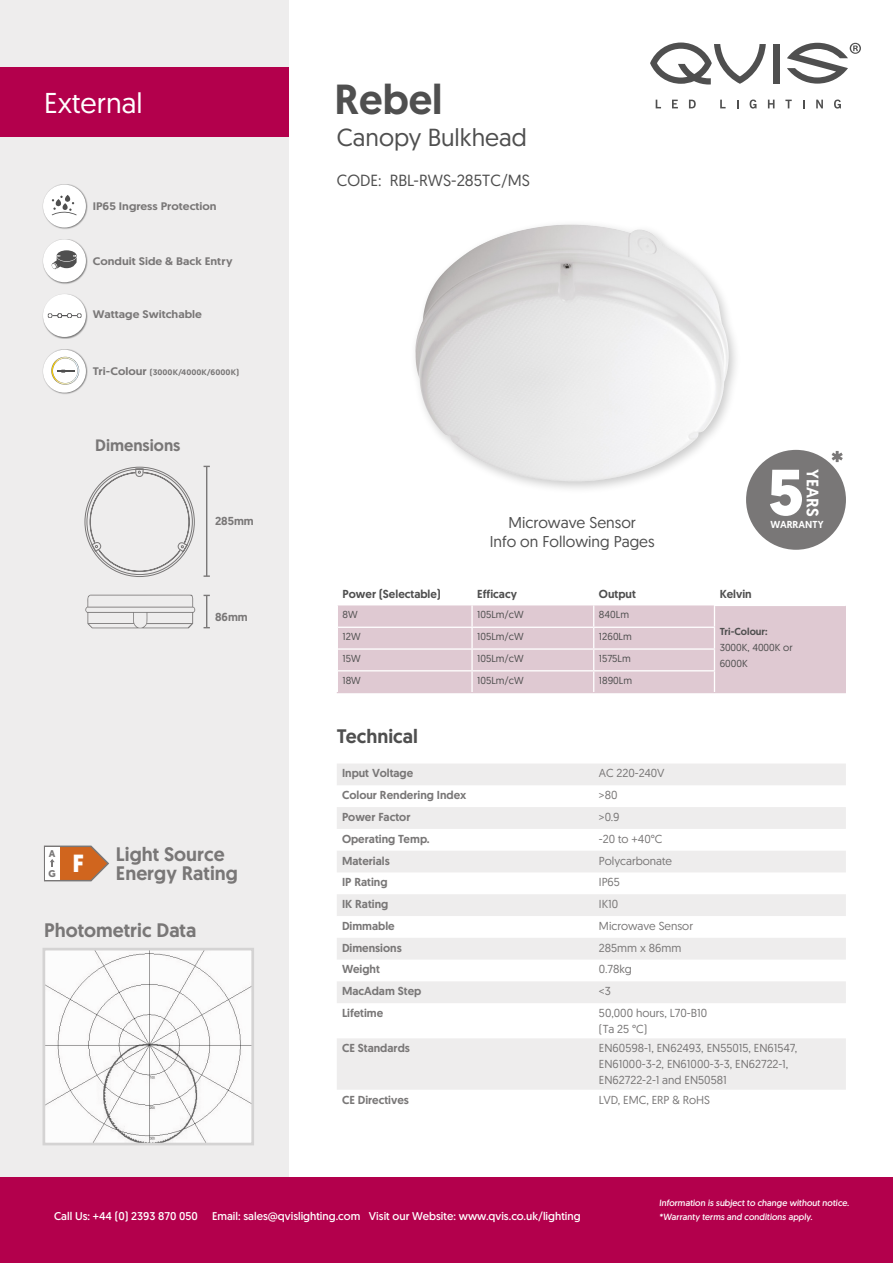
<style>
.page{position:relative;width:893px;height:1263px;background:#fff}
.page>*{position:absolute;margin:0;border:0;box-sizing:border-box;transform-origin:0 0}
.t1{font:700 64.8px "Geomanist";color:#fff}
.t2{font:500 42px "Geomanist";color:#4f4f4f}
.t3{font:28.65px "Geomanist";color:#fff}
.t4{font:700 24.75px "Geomanist";color:#fff}
.t5{font:24.6px "Geomanist";color:#4f4f4f}
.t6{font:500 19.5px/19.5px "Geomanist";color:#797777}
.t7{font:500 19.5px "Geomanist";color:#4f4f4f}
.t8{font:500 16.65px "Geomanist";color:#fff}
.t9{font:500 16.5px "Geomanist";color:#797777}
.t10{font:16.2px "Geomanist";color:#4f4f4f}
.t11{font:15.6px/18.8px "Geomanist";color:#4f4f4f;text-align:center}
.t12{font:11.55px/16px "Geomanist";color:#797777}
.t13{font:500 11.55px "Geomanist";color:#797777}
.t14{font:500 11.55px "Geomanist";color:#4f4f4f}
.t15{font:11.25px "Geomanist";color:#fff}
.t16{font:500 10.95px "Geomanist";color:#797777;scale:1.1 1}
.t17{font:10.2px/16px "Geomanist";color:#4f4f4f}
.t18{font:500 10.2px "Geomanist";color:#4f4f4f}
.t19{font:500 10.05px "Geomanist";color:#fff}
.t20{font:700 9.75px/20.4px "Geomanist";color:#797777}
.t21{font:9px/13.5px "Geomanist";color:#fff}
.t22{font:500 7.95px "Geomanist";color:#797777;scale:1.1 1}
.s1{font-size:10.95px}
</style>
<div class="page">
<div style="left:0;top:0;width:288px;height:1212px;background:#eeeded"></div>
<div style="left:0;top:1178px;width:893px;height:85px;background:#b3004c"></div>
<div style="left:42px;top:184px;width:46px;height:45px;background:#000;opacity:.5"></div>
<div style="left:43px;top:185px;width:43px;height:43px;background:#fff;border-radius:50%"></div>
<div style="left:42px;top:239px;width:46px;height:45px;background:#000;opacity:.5"></div>
<div style="left:43px;top:239px;width:43px;height:43px;background:#fff;border-radius:50%"></div>
<div style="left:42px;top:294px;width:46px;height:45px;background:#000;opacity:.5"></div>
<div style="left:43px;top:294px;width:43px;height:43px;background:#fff;border-radius:50%"></div>
<div style="left:42px;top:349px;width:46px;height:46px;background:#000;opacity:.5"></div>
<div style="left:43px;top:350px;width:43px;height:43px;background:#fff;border-radius:50%"></div>
<div style="left:0;top:67px;width:288px;height:69px;background:#b3004c"></div>
<svg style="left:337px;top:764px;width:509px;height:326px;fill:#eeeded"></svg>
<svg style="left:773px;top:44px;width:6px;height:39px"></svg>
<svg style="left:650px;top:43px;width:116px;height:42px"></svg>
<svg style="left:787px;top:43px;width:74px;height:41px"></svg>
<svg style="left:656px;top:100px;width:5px;height:8px"></svg>
<svg style="left:672px;top:100px;width:6px;height:8px"></svg>
<svg style="left:689px;top:100px;width:7px;height:8px"></svg>
<svg style="left:720px;top:100px;width:6px;height:8px"></svg>
<svg style="left:750px;top:100px;width:6px;height:9px"></svg>
<svg style="left:768px;top:100px;width:6px;height:8px"></svg>
<svg style="left:785px;top:100px;width:7px;height:8px"></svg>
<svg style="left:816px;top:100px;width:7px;height:8px"></svg>
<svg style="left:834px;top:100px;width:7px;height:9px"></svg>
<svg style="left:832px;top:451px;width:11px;height:11px"></svg>
<div style="left:746px;top:450px;width:100px;height:100px;background:#797777;border-radius:50%"></div>
<div style="left:714px;top:605px;width:132px;height:88px;background:#dfc9d2"></div>
<svg style="left:338px;top:605px;width:377px;height:87px;background:#e0ccd4"></svg>
<hr style="left:337px;top:692px;width:135px;height:1px;background:#dfc9d2">
<hr style="left:472px;top:692px;width:122px;height:1px;background:#dfc9d2">
<hr style="left:594px;top:692px;width:120px;height:1px;background:#dfc9d2">
<hr style="left:714px;top:605px;width:132px;height:1px;background:#fff">
<hr style="left:206px;top:466px;width:1px;height:110px;background:#7a7878">
<hr style="left:206px;top:595px;width:1px;height:33px;background:#7a7878">
<svg style="left:42px;top:948px;width:212px;height:198px"></svg>
<svg style="left:52px;top:195px;width:25px;height:20px"></svg>
<svg style="left:57px;top:370px;width:17px;height:3px"></svg>
<div style="left:51px;top:357px;width:28px;height:28px;border:2px solid #797777;border-radius:50%"></div>
<div style="left:52px;top:357px;width:27px;height:27px;border:1px solid #fff;border-radius:50%"></div>
<svg style="left:51px;top:250px;width:26px;height:20px"></svg>
<svg style="left:48px;top:313px;width:33px;height:5px"></svg>
<svg style="left:84px;top:466px;width:111px;height:111px"></svg>
<svg style="left:85px;top:595px;width:110px;height:33px"></svg>
<div style="left:409px;top:219px;width:333px;height:276px;background:#000;opacity:.21"></div>
<img style="left:469px;top:225px;width:95px;height:26px">
<svg style="left:43px;top:845px;width:66px;height:37px;background:#d49c77"></svg>
<h3 class="t3" style="left:44px;top:84px;width:100px">External</h3>
<p class="t16" style="left:93px;top:199px;width:114px">IP65 Ingress Protection</p>
<p class="t16" style="left:93px;top:253px;width:129px">Conduit Side &amp; Back Entry</p>
<p class="t16" style="left:93px;top:307px;width:101px">Wattage Switchable</p>
<p class="t22" style="left:93px;top:367px;width:134px"><span class="s1">Tri-Colour</span> (3000K/4000K/6000K)</p>
<h3 class="t9" style="left:95px;top:434px;width:87px">Dimensions</h3>
<p class="t13" style="left:215px;top:513px;width:40px">285mm</p>
<p class="t13" style="left:215px;top:609px;width:34px">86mm</p>
<p class="t20" style="left:49px;top:843px;width:9px">A<br>G</p>
<h3 class="t6" style="left:116px;top:844px;width:123px">Light Source<br>Energy Rating</h3>
<h3 class="t4" style="left:73px;top:846px;width:13px">F</h3>
<h3 class="t6" style="left:44px;top:920px;width:154px">Photometric Data</h3>
<h2 class="t2" style="left:335px;top:72px;width:109px">Rebel</h2>
<h3 class="t5" style="left:337px;top:121px;width:192px">Canopy Bulkhead</h3>
<h3 class="t10" style="left:337px;top:170px;width:195px">CODE: RBL-RWS-285TC/MS</h3>
<h3 class="t11" style="left:490px;top:512px;width:166px">Microwave Sensor<br>Info on Following Pages</h3>
<h1 class="t1" style="left:768px;top:449px;width:37px">5</h1>
<h3 class="t8" style="left:824px;top:469px;width:49px;rotate:90deg">YEARS</h3>
<p class="t19" style="left:770px;top:518px;width:55px">WARRANTY</p>
<p class="t14" style="left:343px;top:586px;width:100px">Power (Selectable)</p>
<p class="t14" style="left:477px;top:586px;width:41px">Efficacy</p>
<p class="t14" style="left:599px;top:586px;width:38px">Output</p>
<p class="t14" style="left:720px;top:586px;width:34px">Kelvin</p>
<p class="t17" style="left:343px;top:606px;width:17px">8W</p>
<p class="t17" style="left:477px;top:606px;width:48px">105Lm/cW</p>
<p class="t17" style="left:599px;top:606px;width:32px">840Lm</p>
<p class="t18" style="left:720px;top:624px;width:49px">Tri-Colour:</p>
<p class="t17" style="left:720px;top:639px;width:74px">3000K, 4000K or<br>6000K</p>
<p class="t17" style="left:343px;top:628px;width:20px">12W</p>
<p class="t17" style="left:477px;top:628px;width:48px">105Lm/cW</p>
<p class="t17" style="left:599px;top:628px;width:34px">1260Lm</p>
<p class="t17" style="left:343px;top:650px;width:20px">15W</p>
<p class="t17" style="left:477px;top:650px;width:48px">105Lm/cW</p>
<p class="t17" style="left:599px;top:650px;width:33px">1575Lm</p>
<p class="t17" style="left:343px;top:672px;width:20px">18W</p>
<p class="t17" style="left:477px;top:672px;width:48px">105Lm/cW</p>
<p class="t17" style="left:599px;top:672px;width:35px">1890Lm</p>
<h3 class="t7" style="left:337px;top:723px;width:83px">Technical</h3>
<p class="t13" style="left:342px;top:766px;width:73px">Input Voltage</p>
<p class="t12" style="left:599px;top:765px;width:67px">AC 220-240V</p>
<p class="t13" style="left:342px;top:787px;width:126px">Colour Rendering Index</p>
<p class="t12" style="left:599px;top:787px;width:20px">&gt;80</p>
<p class="t13" style="left:342px;top:809px;width:70px">Power Factor</p>
<p class="t12" style="left:599px;top:808px;width:22px">&gt;0.9</p>
<p class="t13" style="left:342px;top:831px;width:89px">Operating Temp.</p>
<p class="t12" style="left:599px;top:830px;width:65px">-20 to +40°C</p>
<p class="t13" style="left:342px;top:853px;width:49px">Materials</p>
<p class="t12" style="left:599px;top:852px;width:75px">Polycarbonate</p>
<p class="t13" style="left:342px;top:875px;width:47px">IP Rating</p>
<p class="t12" style="left:599px;top:874px;width:23px">IP65</p>
<p class="t13" style="left:342px;top:896px;width:48px">IK Rating</p>
<p class="t12" style="left:599px;top:896px;width:21px">IK10</p>
<p class="t13" style="left:342px;top:918px;width:54px">Dimmable</p>
<p class="t12" style="left:599px;top:917px;width:96px">Microwave Sensor</p>
<p class="t13" style="left:342px;top:940px;width:61px">Dimensions</p>
<p class="t12" style="left:599px;top:939px;width:84px">285mm x 86mm</p>
<p class="t13" style="left:342px;top:962px;width:39px">Weight</p>
<p class="t12" style="left:599px;top:961px;width:35px">0.78kg</p>
<p class="t13" style="left:342px;top:983px;width:81px">MacAdam Step</p>
<p class="t12" style="left:599px;top:983px;width:13px">&lt;3</p>
<p class="t13" style="left:342px;top:1005px;width:43px">Lifetime</p>
<p class="t12" style="left:599px;top:1004px;width:110px">50,000 hours, L70-B10 (Ta 25 °C)</p>
<p class="t13" style="left:342px;top:1040px;width:69px">CE Standards</p>
<p class="t12" style="left:599px;top:1040px;width:200px">EN60598-1, EN62493, EN55015, EN61547,<br>EN61000-3-2, EN61000-3-3, EN62722-1,<br>EN62722-2-1 and EN50581</p>
<p class="t13" style="left:342px;top:1092px;width:68px">CE Directives</p>
<p class="t12" style="left:599px;top:1091px;width:112px">LVD, EMC, ERP &amp; RoHS</p>
<p class="t15" style="left:54px;top:1208px;width:145px">Call Us: +44 (0) 2393 870 050</p>
<p class="t15" style="left:212px;top:1208px;width:370px">Email: sales@qvislighting.com Visit our Website: www.qvis.co.uk/lighting</p>
<p class="t21" style="left:659px;top:1196px;width:193px">Information is subject to change without notice. *Warranty terms and conditions apply.</p>
</div>
